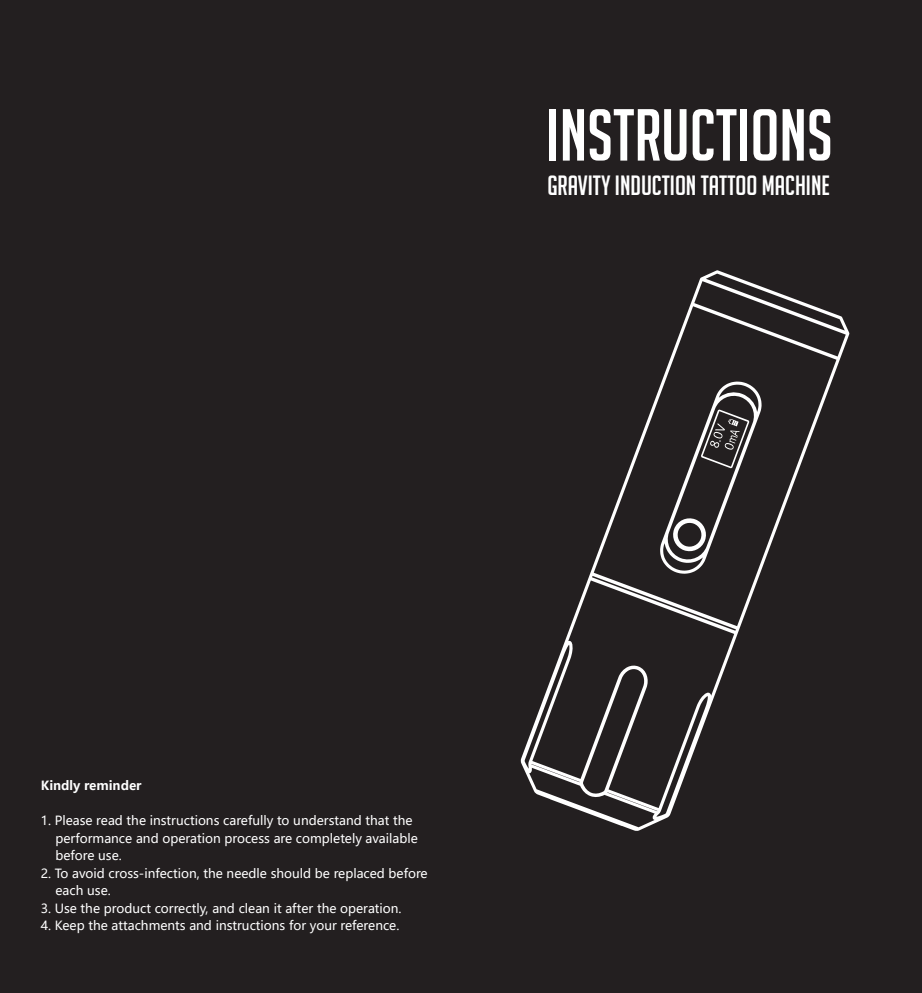
<style>
.page{position:relative;width:922px;height:993px;background:#fff}
.page>*{position:absolute;margin:0;border:0;box-sizing:border-box;transform-origin:0 0}
.t1{font:71.75px "Big Noodle Titling";color:#fff}
.t2{font:27.25px "Big Noodle Titling";color:#fff}
.t3{font:12.5px/17.5px "Microsoft Ya Hei";color:#fff}
.t4{font:700 12.5px "Microsoft Ya Hei";color:#fff}
</style>
<div class="page">
<div style="left:0;top:0;width:921px;height:992px;background:#231f20"></div>
<svg style="left:520px;top:270px;width:329px;height:560px"></svg>
<svg style="left:660px;top:381px;width:101px;height:192px"></svg>
<h1 class="t1" style="left:546px;top:96px;width:288px">INSTRUCTIONS</h1>
<h2 class="t2" style="left:547px;top:171px;width:284px">GRAVITY INDUCTION TATTOO MACHINE</h2>
<p class="t4" style="left:41px;top:776px;width:102px">Kindly reminder</p>
<p class="t3" style="left:55px;top:811px;width:364px;text-indent:-15px">1. Please read the instructions carefully to understand that the performance and operation process are completely available before use.</p>
<p class="t3" style="left:55px;top:863px;width:373px;text-indent:-15px">2. To avoid cross-infection, the needle should be replaced before each use.</p>
<p class="t3" style="left:41px;top:898px;width:362px">3. Use the product correctly, and clean it after the operation.</p>
<p class="t3" style="left:41px;top:916px;width:360px">4. Keep the attachments and instructions for your reference.</p>
</div>
